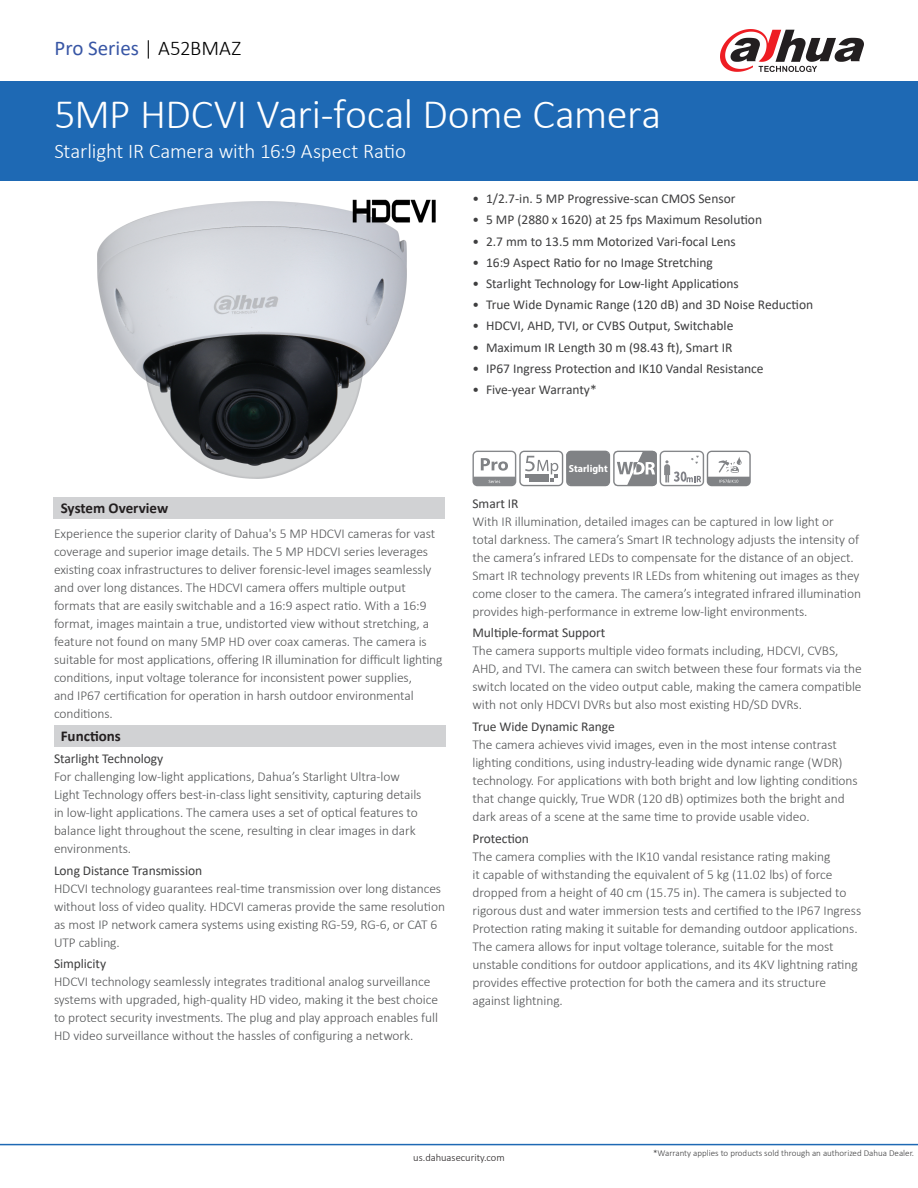
<style>
.page{position:relative;width:918px;height:1188px;background:#fff}
.page>*{position:absolute;margin:0;border:0;box-sizing:border-box;transform-origin:0 0}
.t1{font:300 42px "Calibri";letter-spacing:-.01em;color:#fff}
.t2{font:300 21px "Calibri";letter-spacing:-.01em;color:#fff}
.t3{font:21px "Calibri";color:#3856a5}
.Section_Heading{font:700 15px "Calibri";color:#231f20}
.FrontMatter_Text{font:700 15px "Calibri";color:#231f20}
.FrontMatter_Text-2{font:300 13.5px/18px "Calibri";letter-spacing:-.005em;color:#545557}
.FrontMatter_Headline{font:13.5px "Calibri";color:#3e3e3f}
.t4{font:300 10.5px "Calibri";color:#231f20}
.t5{font:700 semi-condensed 10.35px "Myriad Pro";color:#fff}
.t6{font:300 9px "Calibri";color:#3e3e3f}
.s1{font-weight:300;color:#000}
</style>
<div class="page">
<div style="left:0;top:81px;width:918px;height:100px;background:#1e69b4"></div>
<div style="left:53px;top:498px;width:392px;height:21px;background:#d1d2d4"></div>
<div style="left:54px;top:725px;width:391px;height:22px;background:#d1d2d4"></div>
<hr style="left:0;top:1144px;width:918px;height:1px;background:#1e69b4">
<svg style="left:720px;top:29px;width:144px;height:43px"></svg>
<img style="left:97px;top:201px;width:310px;height:278px">
<img style="left:348px;top:199px;width:88px;height:31px">
<svg style="left:472px;top:451px;width:279px;height:35px"></svg>
<p class="t3" style="left:55px;top:34px;width:188px">Pro Series <span class="s1">| A52BMAZ</span></p>
<p class="t1" style="left:55px;top:88px;width:608px">5MP HDCVI Vari-focal Dome Camera</p>
<p class="t2" style="left:55px;top:138px;width:353px">Starlight IR Camera with 16:9 Aspect Ratio</p>
<p class="FrontMatter_Headline" style="left:472px;top:189px;width:265px">• 1/2.7-in. 5 MP Progressive-scan CMOS Sensor</p>
<p class="FrontMatter_Headline" style="left:472px;top:210px;width:291px">• 5 MP (2880 x 1620) at 25 fps Maximum Resolution</p>
<p class="FrontMatter_Headline" style="left:472px;top:232px;width:265px">• 2.7 mm to 13.5 mm Motorized Vari-focal Lens</p>
<p class="FrontMatter_Headline" style="left:472px;top:253px;width:242px">• 16:9 Aspect Ratio for no Image Stretching</p>
<p class="FrontMatter_Headline" style="left:472px;top:274px;width:268px">• Starlight Technology for Low-light Applications</p>
<p class="FrontMatter_Headline" style="left:472px;top:295px;width:342px">• True Wide Dynamic Range (120 dB) and 3D Noise Reduction</p>
<p class="FrontMatter_Headline" style="left:472px;top:317px;width:262px">• HDCVI, AHD, TVI, or CVBS Output, Switchable</p>
<p class="FrontMatter_Headline" style="left:472px;top:338px;width:261px">• Maximum IR Length 30 m (98.43 ft), Smart IR</p>
<p class="FrontMatter_Headline" style="left:472px;top:359px;width:293px">• IP67 Ingress Protection and IK10 Vandal Resistance</p>
<p class="FrontMatter_Headline" style="left:472px;top:380px;width:126px">• Five-year Warranty*</p>
<p class="Section_Heading" style="left:61px;top:498px;width:109px">System Overview</p>
<p class="FrontMatter_Text-2" style="left:54px;top:524px;width:390px">Experience the superior clarity of Dahua's 5 MP HDCVI cameras for vast coverage and superior image details. The 5 MP HDCVI series leverages existing coax infrastructures to deliver forensic-level images seamlessly and over long distances. The HDCVI camera offers multiple output formats that are easily switchable and a 16:9 aspect ratio. With a 16:9 format, images maintain a true, undistorted view without stretching, a feature not found on many 5MP HD over coax cameras. The camera is suitable for most applications, offering IR illumination for difficult lighting conditions, input voltage tolerance for inconsistent power supplies,<br>and IP67 certification for operation in harsh outdoor environmental conditions.</p>
<p class="FrontMatter_Text" style="left:61px;top:726px;width:62px">Functions</p>
<p class="FrontMatter_Headline" style="left:54px;top:749px;width:111px">Starlight Technology</p>
<p class="FrontMatter_Text-2" style="left:54px;top:767px;width:369px">For challenging low-light applications, Dahua’s Starlight Ultra-low Light Technology offers best-in-class light sensitivity, capturing details in low-light applications. The camera uses a set of optical features to balance light throughout the scene, resulting in clear images in dark environments.</p>
<p class="FrontMatter_Headline" style="left:54px;top:861px;width:150px">Long Distance Transmission</p>
<p class="FrontMatter_Text-2" style="left:54px;top:879px;width:393px">HDCVI technology guarantees real-time transmission over long distances without loss of video quality. HDCVI cameras provide the same resolution as most IP network camera systems using existing RG-59, RG-6, or CAT 6<br>UTP cabling.</p>
<p class="FrontMatter_Headline" style="left:54px;top:955px;width:54px">Simplicity</p>
<p class="FrontMatter_Text-2" style="left:54px;top:973px;width:386px">HDCVI technology seamlessly integrates traditional analog surveillance systems with upgraded, high-quality HD video, making it the best choice to protect security investments. The plug and play approach enables full HD video surveillance without the hassles of configuring a network.</p>
<p class="t5" style="left:569px;top:462px;width:40px">Starlight</p>
<p class="FrontMatter_Headline" style="left:472px;top:494px;width:47px">Smart IR</p>
<p class="FrontMatter_Text-2" style="left:472px;top:512px;width:390px">With IR illumination, detailed images can be captured in low light or total darkness. The camera’s Smart IR technology adjusts the intensity of the camera’s infrared LEDs to compensate for the distance of an object.<br>Smart IR technology prevents IR LEDs from whitening out images as they come closer to the camera. The camera’s integrated infrared illumination provides high-performance in extreme low-light environments.</p>
<p class="FrontMatter_Headline" style="left:472px;top:624px;width:134px">Multiple-format Support</p>
<p class="FrontMatter_Text-2" style="left:472px;top:642px;width:391px">The camera supports multiple video formats including, HDCVI, CVBS, AHD, and TVI. The camera can switch between these four formats via the switch located on the video output cable, making the camera compatible with not only HDCVI DVRs but also most existing HD/SD DVRs.</p>
<p class="FrontMatter_Headline" style="left:472px;top:717px;width:144px">True Wide Dynamic Range</p>
<p class="FrontMatter_Text-2" style="left:472px;top:736px;width:387px">The camera achieves vivid images, even in the most intense contrast lighting conditions, using industry-leading wide dynamic range (WDR) technology. For applications with both bright and low lighting conditions that change quickly, True WDR (120 dB) optimizes both the bright and dark areas of a scene at the same time to provide usable video.</p>
<p class="FrontMatter_Headline" style="left:472px;top:829px;width:58px">Protection</p>
<p class="FrontMatter_Text-2" style="left:472px;top:847px;width:390px">The camera complies with the IK10 vandal resistance rating making<br>it capable of withstanding the equivalent of 5 kg (11.02 lbs) of force dropped from a height of 40 cm (15.75 in). The camera is subjected to rigorous dust and water immersion tests and certified to the IP67 Ingress Protection rating making it suitable for demanding outdoor applications.<br>The camera allows for input voltage tolerance, suitable for the most unstable conditions for outdoor applications, and its 4KV lightning rating provides effective protection for both the camera and its structure against lightning.</p>
<p class="t4" style="left:413px;top:1151px;width:93px">us.dahuasecurity.com</p>
<p class="t6" style="left:653px;top:1147px;width:262px">*Warranty applies to products sold through an authorized Dahua Dealer.</p>
</div>
